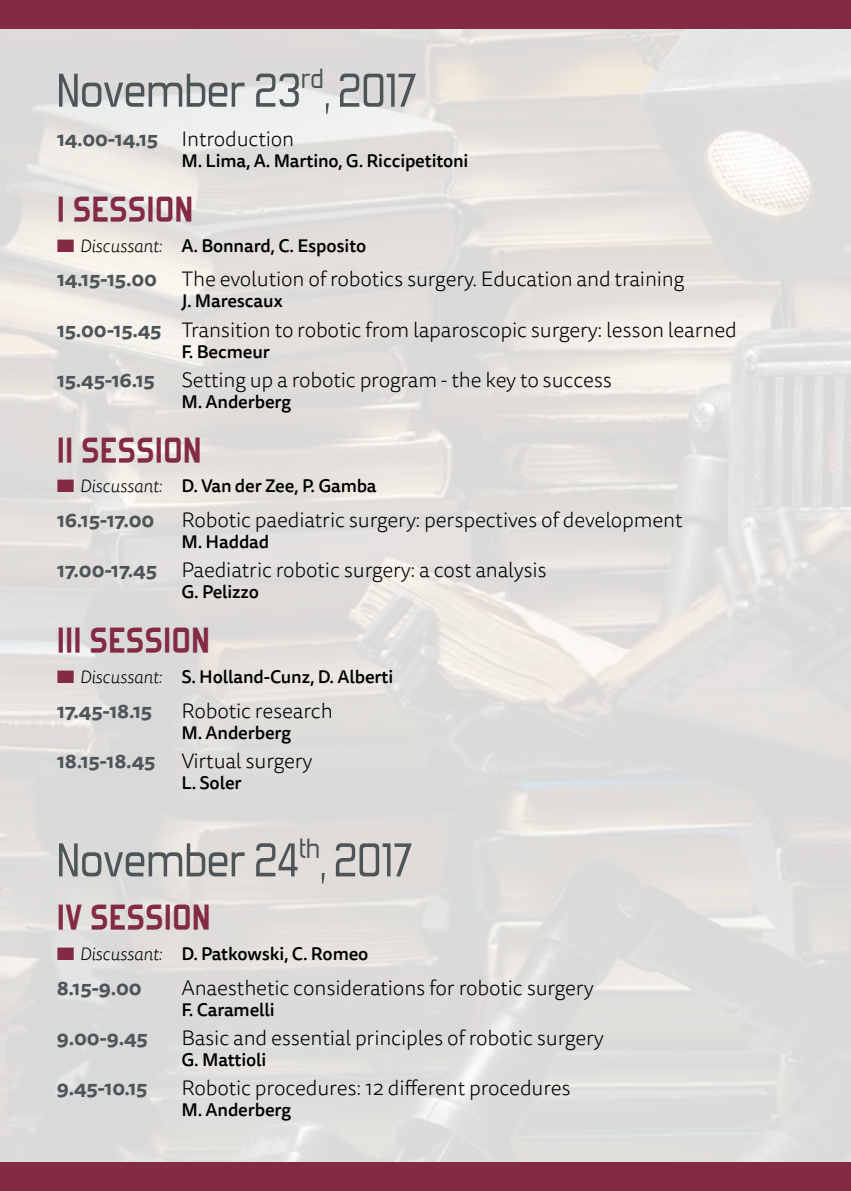
<style>
.page{position:relative;width:851px;height:1191px;background:#fff}
.page>*{position:absolute;margin:0;border:0;box-sizing:border-box;transform-origin:0 0}
.t1{font:56px "Forgotten Futurist";color:#4e5558}
.t2{font:700 40px "Forgotten Futurist";color:#832a45}
.t3{font:300 21px "Tisa Sans Pro";letter-spacing:-.01em;color:#000}
.t4{font:700 20px "Tisa Sans Pro";letter-spacing:-.01em;color:#4e5558}
.t5{font:500 18px "Tisa Sans Pro";letter-spacing:-.01em;color:#000}
.s1{font-weight:700;font-size:20px;color:#4e5558}
.s2{color:#832a45}
.s3{font-weight:300;font-style:italic}
</style>
<div class="page">
<img style="left:0;top:28px;width:850px;height:1134px">
<div style="left:0;top:0;width:850px;height:28px;background:#832a45"></div>
<div style="left:0;top:1162px;width:850px;height:29px;background:#832a45"></div>
<h1 class="t1" style="left:57px;top:67px;width:362px">November 23<sup>rd</sup>, 2017</h1>
<p class="t3" style="left:57px;top:125px;width:239px"><span class="s1">14.00-14.15</span> Introduction</p>
<p class="t5" style="left:181px;top:148px;width:288px">M. Lima, A. Martino, G. Riccipetitoni</p>
<h2 class="t2" style="left:57px;top:191px;width:138px">I SESSION</h2>
<p class="t5" style="left:57px;top:233px;width:311px"><span class="s2">■</span> <span class="s3">Discussant:</span> A. Bonnard, C. Esposito</p>
<p class="t3" style="left:57px;top:266px;width:629px"><span class="s1">14.15-15.00</span> The evolution of robotics surgery. Education and training</p>
<p class="t5" style="left:181px;top:288px;width:103px">J. Marescaux</p>
<p class="t3" style="left:57px;top:316px;width:681px"><span class="s1">15.00-15.45</span> Transition to robotic from laparoscopic surgery: lesson learned</p>
<p class="t5" style="left:181px;top:338px;width:90px">F. Becmeur</p>
<p class="t4" style="left:57px;top:365px;width:100px">15.45-16.15</p>
<p class="t3" style="left:181px;top:366px;width:432px">Setting up a robotic program - the key to success</p>
<p class="t5" style="left:181px;top:389px;width:111px">M. Anderberg</p>
<h2 class="t2" style="left:57px;top:432px;width:146px">II SESSION</h2>
<p class="t5" style="left:57px;top:473px;width:321px"><span class="s2">■</span> <span class="s3">Discussant:</span> D. Van der Zee, P. Gamba</p>
<p class="t4" style="left:57px;top:505px;width:99px">16.15-17.00</p>
<p class="t3" style="left:181px;top:506px;width:502px">Robotic paediatric surgery: perspectives of development</p>
<p class="t5" style="left:181px;top:529px;width:89px">M. Haddad</p>
<p class="t3" style="left:57px;top:556px;width:491px"><span class="s1">17.00-17.45</span> Paediatric robotic surgery: a cost analysis</p>
<p class="t5" style="left:181px;top:579px;width:79px">G. Pelizzo</p>
<h2 class="t2" style="left:57px;top:623px;width:155px">III SESSION</h2>
<p class="t5" style="left:57px;top:664px;width:338px"><span class="s2">■</span> <span class="s3">Discussant:</span> S. Holland-Cunz, D. Alberti</p>
<p class="t4" style="left:57px;top:696px;width:97px">17.45-18.15</p>
<p class="t3" style="left:181px;top:697px;width:153px">Robotic research</p>
<p class="t5" style="left:181px;top:720px;width:111px">M. Anderberg</p>
<p class="t3" style="left:57px;top:747px;width:257px"><span class="s1">18.15-18.45</span> Virtual surgery</p>
<p class="t5" style="left:181px;top:770px;width:62px">L. Soler</p>
<h1 class="t1" style="left:57px;top:837px;width:357px">November 24<sup>th</sup>, 2017</h1>
<h2 class="t2" style="left:57px;top:900px;width:156px">IV SESSION</h2>
<p class="t5" style="left:57px;top:941px;width:313px"><span class="s2">■</span> <span class="s3">Discussant:</span> D. Patkowski, C. Romeo</p>
<p class="t4" style="left:57px;top:973px;width:87px">8.15-9.00</p>
<p class="t3" style="left:181px;top:974px;width:413px">Anaesthetic considerations for robotic surgery</p>
<p class="t5" style="left:181px;top:997px;width:95px">F. Caramelli</p>
<p class="t4" style="left:57px;top:1023px;width:93px">9.00-9.45</p>
<p class="t3" style="left:181px;top:1024px;width:424px">Basic and essential principles of robotic surgery</p>
<p class="t5" style="left:181px;top:1047px;width:86px">G. Mattioli</p>
<p class="t4" style="left:57px;top:1073px;width:92px">9.45-10.15</p>
<p class="t3" style="left:181px;top:1074px;width:390px">Robotic procedures: 12 different procedures</p>
<p class="t5" style="left:181px;top:1097px;width:111px">M. Anderberg</p>
</div>
